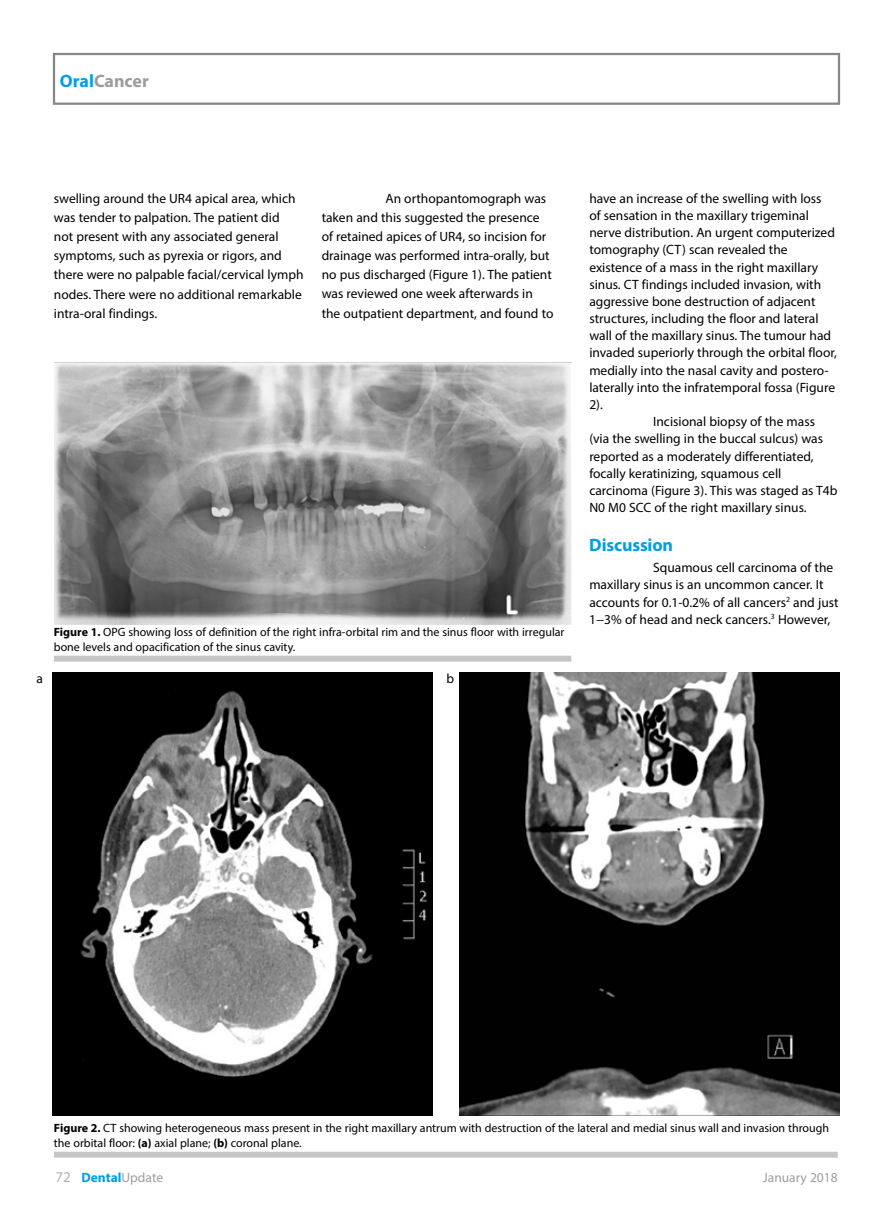
<style>
.page{position:relative;width:893px;height:1212px;background:#fff}
.page>*{position:absolute;margin:0;border:0;box-sizing:border-box;transform-origin:0 0}
.t1{font:700 18px "Myriad Pro";color:#9d9d9c}
.t2{font:700 18px "Myriad Pro";letter-spacing:-.01em;color:#009fe3}
.t3{font:13.5px/19.2px "Myriad Pro";color:#000}
.t4{font:700 13.5px "Myriad Pro";color:#009fe3}
.t5{font:13.5px "Myriad Pro";color:#9d9d9c}
.t6{font:12px/15.8px "Myriad Pro";color:#000}
.s1{color:#009fe3}
.s2{font-weight:700}
.s3{font-weight:400;font-size:15px;color:#b3b2b2}
.s4{font-weight:400;color:#9d9d9c}
</style>
<div class="page">
<div style="left:53px;top:53px;width:787px;height:52px;border:2px solid #878787"></div>
<div style="left:54px;top:656px;width:517px;height:6px;background:#c6c6c6"></div>
<img style="left:54px;top:363px;width:517px;height:262px">
<img style="left:53px;top:673px;width:379px;height:442px">
<img style="left:460px;top:673px;width:379px;height:442px">
<div style="left:54px;top:1152px;width:784px;height:6px;background:#c6c6c6"></div>
<h1 class="t1" style="left:60px;top:69px;width:90px"><span class="s1">Oral</span>Cancer</h1>
<p class="t3" style="left:54px;top:188px;width:251px">swelling around the UR4 apical area, which was tender to palpation. The patient did<br>not present with any associated general symptoms, such as pyrexia or rigors, and there were no palpable facial/cervical lymph nodes. There were no additional remarkable intra-oral findings.</p>
<p class="t3" style="left:322px;top:188px;width:233px;text-indent:64px">An orthopantomograph was taken and this suggested the presence of retained apices of UR4, so incision for drainage was performed intra-orally, but no pus discharged (Figure 1). The patient was reviewed one week afterwards in the outpatient department, and found to</p>
<p class="t3" style="left:589px;top:188px;width:234px">have an increase of the swelling with loss</p>
<p class="t3" style="left:589px;top:206px;width:221px">of sensation in the maxillary trigeminal</p>
<p class="t3" style="left:589px;top:223px;width:247px">nerve distribution. An urgent computerized</p>
<p class="t3" style="left:589px;top:240px;width:200px">tomography (CT) scan revealed the</p>
<p class="t3" style="left:589px;top:257px;width:230px">existence of a mass in the right maxillary</p>
<p class="t3" style="left:589px;top:274px;width:233px">sinus. CT findings included invasion, with</p>
<p class="t3" style="left:589px;top:292px;width:228px">aggressive bone destruction of adjacent</p>
<p class="t3" style="left:589px;top:309px;width:231px">structures, including the floor and lateral</p>
<p class="t3" style="left:589px;top:326px;width:243px">wall of the maxillary sinus. The tumour had</p>
<p class="t3" style="left:589px;top:343px;width:249px">invaded superiorly through the orbital floor,</p>
<p class="t3" style="left:589px;top:360px;width:241px">medially into the nasal cavity and postero-</p>
<p class="t3" style="left:589px;top:377px;width:247px">laterally into the infratemporal fossa (Figure</p>
<p class="t3" style="left:589px;top:395px;width:15px">2).</p>
<p class="t3" style="left:653px;top:412px;width:163px">Incisional biopsy of the mass</p>
<p class="t3" style="left:589px;top:429px;width:235px">(via the swelling in the buccal sulcus) was</p>
<p class="t3" style="left:589px;top:446px;width:226px">reported as a moderately differentiated,</p>
<p class="t3" style="left:589px;top:463px;width:194px">focally keratinizing, squamous cell</p>
<p class="t3" style="left:589px;top:481px;width:250px">carcinoma (Figure 3). This was staged as T4b</p>
<p class="t3" style="left:589px;top:498px;width:219px">N0 M0 SCC of the right maxillary sinus.</p>
<h1 class="t2" style="left:589px;top:533px;width:85px">Discussion</h1>
<p class="t3" style="left:589px;top:559px;width:251px;line-height:17.2px;text-indent:64px">Squamous cell carcinoma of the maxillary sinus is an uncommon cancer. It accounts for 0.1-0.2% of all cancers<sup>2</sup> and just 1−3% of head and neck cancers.<sup>3</sup> However,</p>
<p class="t6" style="left:54px;top:623px;width:512px"><span class="s2">Figure 1.</span> OPG showing loss of definition of the right infra-orbital rim and the sinus floor with irregular bone levels and opacification of the sinus cavity.</p>
<p class="t3" style="left:37px;top:669px;width:8px">a</p>
<p class="t3" style="left:446px;top:669px;width:9px">b</p>
<p class="t6" style="left:54px;top:1119px;width:777px"><span class="s2">Figure 2.</span> CT showing heterogeneous mass present in the right maxillary antrum with destruction of the lateral and medial sinus wall and invasion through the orbital floor: <span class="s2">(a)</span> axial plane; <span class="s2">(b)</span> coronal plane.</p>
<p class="t4" style="left:56px;top:1168px;width:109px"><span class="s3">72</span> Dental<span class="s4">Update</span></p>
<p class="t5" style="left:763px;top:1168px;width:76px">January 2018</p>
</div>
